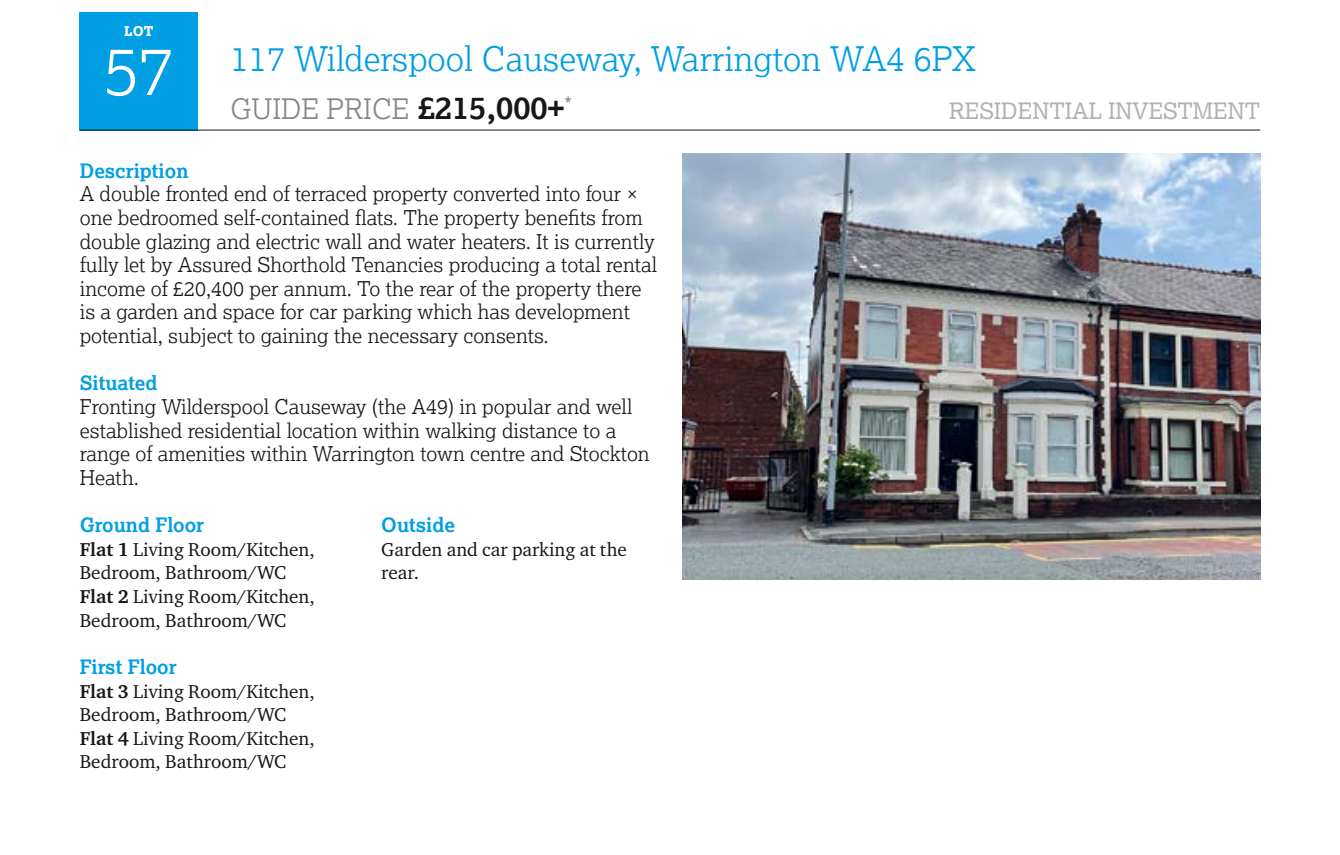
<style>
.page{position:relative;width:1340px;height:855px;background:#fff}
.page>*{position:absolute;margin:0;border:0;box-sizing:border-box;transform-origin:0 0}
.t1{font:300 67.5px "Lexia";color:#fff}
.t2{font:300 33.75px "Lexia";color:#009ee3}
.t3{font:300 28.12px "Lexia";color:#868786}
.t4{font:22.5px "Lexia";color:#b1b2b3}
.t5{font:300 20.25px/23.6px "Lexia";color:#181716}
.t6{font:700 19.8px "Lexia";color:#009ee3}
.t7{font:19.12px/23.6px "Charter ITC Pro";color:#181716}
.t8{font:800 13.5px "Lexia";color:#fff}
.s1{font-weight:700;font-size:31.5px;color:#181716}
.s2{font-weight:700}
</style>
<div class="page">
<div style="left:80px;top:12px;width:118px;height:118px;background:#009ee3"></div>
<hr style="left:80px;top:130px;width:1180px;height:1px;background:#181716">
<img style="left:682px;top:154px;width:578px;height:425px">
<p class="t8" style="left:124px;top:22px;width:31px">LOT</p>
<h1 class="t1" style="left:103px;top:28px;width:73px">57</h1>
<h2 class="t2" style="left:230px;top:38px;width:747px">117 Wilderspool Causeway, Warrington WA4 6PX</h2>
<h3 class="t3" style="left:230px;top:91px;width:343px">GUIDE PRICE <span class="s1">£215,000+</span><sup>*</sup></h3>
<p class="t4" style="left:949px;top:96px;width:313px">RESIDENTIAL INVESTMENT</p>
<p class="t6" style="left:80px;top:158px;width:110px">Description</p>
<p class="t5" style="left:80px;top:181px;width:579px">A double fronted end of terraced property converted into four × one bedroomed self-contained flats. The property benefits from double glazing and electric wall and water heaters. It is currently fully let by Assured Shorthold Tenancies producing a total rental income of £20,400 per annum. To the rear of the property there is a garden and space for car parking which has development potential, subject to gaining the necessary consents.</p>
<p class="t6" style="left:80px;top:370px;width:79px">Situated</p>
<p class="t5" style="left:80px;top:394px;width:571px">Fronting Wilderspool Causeway (the A49) in popular and well established residential location within walking distance to a range of amenities within Warrington town centre and Stockton Heath.</p>
<p class="t6" style="left:80px;top:512px;width:126px">Ground Floor</p>
<p class="t7" style="left:80px;top:537px;width:236px"><span class="s2">Flat 1</span> Living Room/Kitchen,<br>Bedroom, Bathroom/WC<br><span class="s2">Flat 2</span> Living Room/Kitchen,<br>Bedroom, Bathroom/WC</p>
<p class="t6" style="left:80px;top:654px;width:98px">First Floor</p>
<p class="t7" style="left:80px;top:679px;width:236px"><span class="s2">Flat 3</span> Living Room/Kitchen,<br>Bedroom, Bathroom/WC<br><span class="s2">Flat 4</span> Living Room/Kitchen,<br>Bedroom, Bathroom/WC</p>
<p class="t6" style="left:381px;top:512px;width:75px">Outside</p>
<p class="t7" style="left:381px;top:537px;width:247px">Garden and car parking at the rear.</p>
</div>
